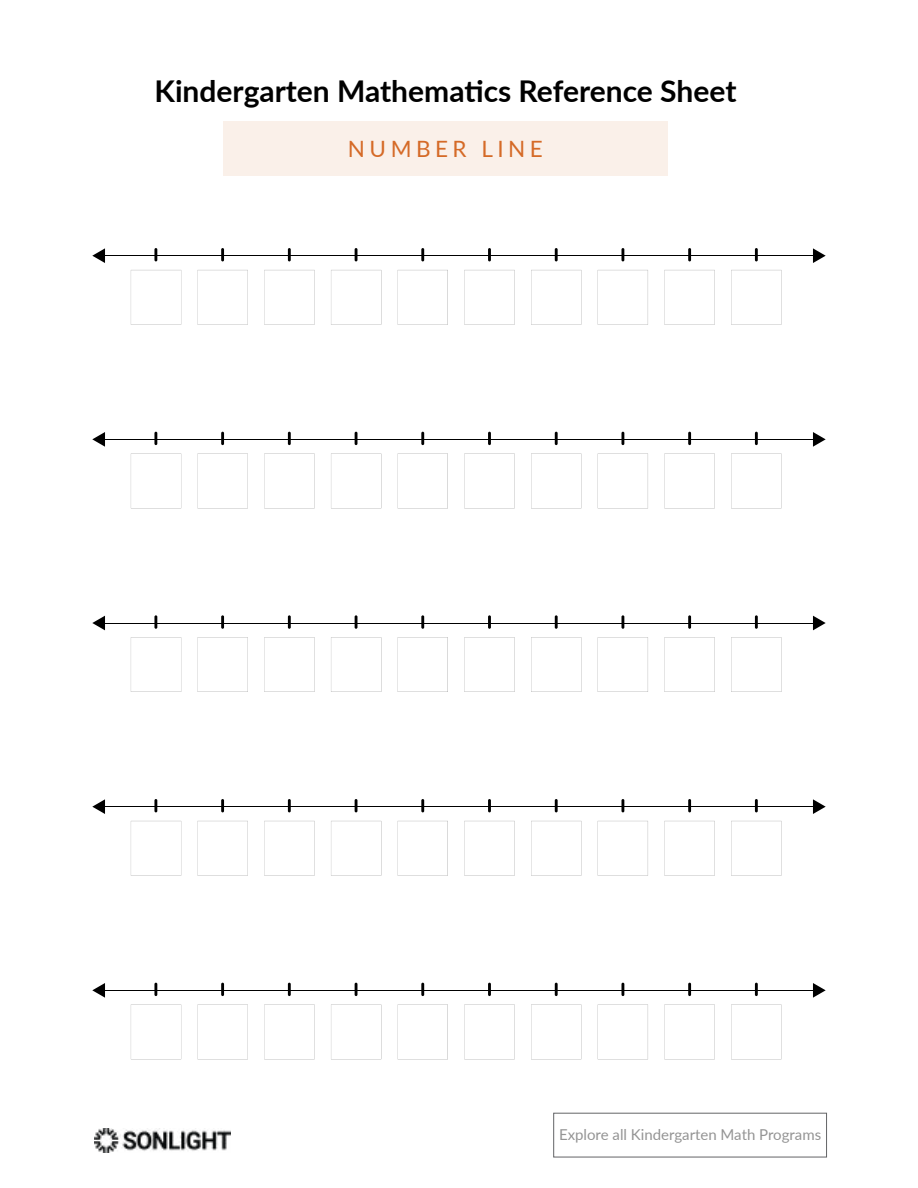
<style>
.page{position:relative;width:918px;height:1188px;background:#fff}
.page>*{position:absolute;margin:0;border:0;box-sizing:border-box;transform-origin:0 0}
.t1{font:700 30px "Lato";color:#000}
.t2{font:22.5px "Lato";letter-spacing:.2em;color:#d56a27}
.t3{font:15px "Lato";color:#949494}
</style>
<div class="page">
<img style="left:94px;top:1129px;width:137px;height:24px">
<div style="left:554px;top:1113px;width:273px;height:44px;border:1px solid #636466"></div>
<div style="left:223px;top:121px;width:445px;height:55px;background:#faf0e9"></div>
<hr style="left:103px;top:255px;width:712px;height:1px;background:#000">
<svg style="left:92px;top:248px;width:13px;height:15px"></svg>
<svg style="left:813px;top:248px;width:13px;height:15px"></svg>
<svg style="left:131px;top:270px;width:50px;height:55px"></svg>
<svg style="left:198px;top:270px;width:50px;height:55px"></svg>
<svg style="left:264px;top:270px;width:51px;height:55px"></svg>
<svg style="left:331px;top:270px;width:50px;height:55px"></svg>
<svg style="left:398px;top:270px;width:50px;height:55px"></svg>
<svg style="left:464px;top:270px;width:51px;height:55px"></svg>
<svg style="left:531px;top:270px;width:50px;height:55px"></svg>
<svg style="left:598px;top:270px;width:50px;height:55px"></svg>
<svg style="left:664px;top:270px;width:51px;height:55px"></svg>
<svg style="left:731px;top:270px;width:50px;height:55px"></svg>
<svg style="left:154px;top:248px;width:3px;height:13px"></svg>
<svg style="left:221px;top:248px;width:3px;height:13px"></svg>
<svg style="left:288px;top:248px;width:3px;height:13px"></svg>
<svg style="left:355px;top:248px;width:2px;height:13px"></svg>
<svg style="left:421px;top:248px;width:3px;height:13px"></svg>
<svg style="left:488px;top:248px;width:3px;height:13px"></svg>
<svg style="left:555px;top:248px;width:3px;height:13px"></svg>
<svg style="left:621px;top:248px;width:3px;height:13px"></svg>
<svg style="left:688px;top:248px;width:3px;height:13px"></svg>
<svg style="left:755px;top:248px;width:3px;height:13px"></svg>
<hr style="left:103px;top:439px;width:712px;height:1px;background:#000">
<svg style="left:92px;top:432px;width:13px;height:15px"></svg>
<svg style="left:813px;top:432px;width:13px;height:15px"></svg>
<svg style="left:247px;top:454px;width:1px;height:54px"></svg>
<svg style="left:264px;top:454px;width:51px;height:54px"></svg>
<svg style="left:331px;top:454px;width:1px;height:54px"></svg>
<svg style="left:447px;top:454px;width:1px;height:54px"></svg>
<svg style="left:464px;top:454px;width:51px;height:54px"></svg>
<svg style="left:531px;top:454px;width:1px;height:54px"></svg>
<svg style="left:647px;top:454px;width:1px;height:54px"></svg>
<svg style="left:664px;top:454px;width:51px;height:54px"></svg>
<svg style="left:731px;top:454px;width:1px;height:54px"></svg>
<svg style="left:154px;top:432px;width:3px;height:13px"></svg>
<svg style="left:221px;top:432px;width:3px;height:13px"></svg>
<svg style="left:288px;top:432px;width:3px;height:13px"></svg>
<svg style="left:355px;top:432px;width:2px;height:13px"></svg>
<svg style="left:421px;top:432px;width:3px;height:13px"></svg>
<svg style="left:488px;top:432px;width:3px;height:13px"></svg>
<svg style="left:555px;top:432px;width:3px;height:13px"></svg>
<svg style="left:621px;top:432px;width:3px;height:13px"></svg>
<svg style="left:688px;top:432px;width:3px;height:13px"></svg>
<svg style="left:755px;top:432px;width:3px;height:13px"></svg>
<hr style="left:103px;top:623px;width:712px;height:1px;background:#000">
<svg style="left:92px;top:616px;width:13px;height:14px"></svg>
<svg style="left:813px;top:616px;width:13px;height:14px"></svg>
<svg style="left:131px;top:637px;width:50px;height:55px"></svg>
<svg style="left:198px;top:637px;width:50px;height:55px"></svg>
<svg style="left:264px;top:637px;width:51px;height:55px"></svg>
<svg style="left:331px;top:637px;width:50px;height:55px"></svg>
<svg style="left:398px;top:637px;width:50px;height:55px"></svg>
<svg style="left:464px;top:637px;width:51px;height:55px"></svg>
<svg style="left:531px;top:637px;width:50px;height:55px"></svg>
<svg style="left:598px;top:637px;width:50px;height:55px"></svg>
<svg style="left:664px;top:637px;width:51px;height:55px"></svg>
<svg style="left:731px;top:637px;width:50px;height:55px"></svg>
<hr style="left:154px;top:615px;width:3px;height:14px;background:#000">
<hr style="left:221px;top:615px;width:3px;height:14px;background:#000">
<hr style="left:288px;top:615px;width:3px;height:14px;background:#000">
<svg style="left:355px;top:615px;width:2px;height:14px"></svg>
<hr style="left:421px;top:615px;width:3px;height:14px;background:#000">
<hr style="left:488px;top:615px;width:3px;height:14px;background:#000">
<hr style="left:555px;top:615px;width:3px;height:14px;background:#000">
<hr style="left:621px;top:615px;width:3px;height:14px;background:#000">
<hr style="left:688px;top:615px;width:3px;height:14px;background:#000">
<hr style="left:755px;top:615px;width:3px;height:14px;background:#000">
<hr style="left:103px;top:806px;width:712px;height:1px;background:#000">
<svg style="left:92px;top:799px;width:13px;height:15px"></svg>
<svg style="left:813px;top:799px;width:13px;height:15px"></svg>
<svg style="left:131px;top:821px;width:50px;height:55px"></svg>
<svg style="left:198px;top:821px;width:50px;height:55px"></svg>
<svg style="left:264px;top:821px;width:51px;height:55px"></svg>
<svg style="left:331px;top:821px;width:50px;height:55px"></svg>
<svg style="left:398px;top:821px;width:50px;height:55px"></svg>
<svg style="left:464px;top:821px;width:51px;height:55px"></svg>
<svg style="left:531px;top:821px;width:50px;height:55px"></svg>
<svg style="left:598px;top:821px;width:50px;height:55px"></svg>
<svg style="left:664px;top:821px;width:51px;height:55px"></svg>
<svg style="left:731px;top:821px;width:50px;height:55px"></svg>
<svg style="left:154px;top:799px;width:3px;height:13px"></svg>
<svg style="left:221px;top:799px;width:3px;height:13px"></svg>
<svg style="left:288px;top:799px;width:3px;height:13px"></svg>
<svg style="left:355px;top:799px;width:2px;height:13px"></svg>
<svg style="left:421px;top:799px;width:3px;height:13px"></svg>
<svg style="left:488px;top:799px;width:3px;height:13px"></svg>
<svg style="left:555px;top:799px;width:3px;height:13px"></svg>
<svg style="left:621px;top:799px;width:3px;height:13px"></svg>
<svg style="left:688px;top:799px;width:3px;height:13px"></svg>
<svg style="left:755px;top:799px;width:3px;height:13px"></svg>
<hr style="left:103px;top:990px;width:712px;height:1px;background:#000">
<svg style="left:92px;top:983px;width:13px;height:15px"></svg>
<svg style="left:813px;top:983px;width:13px;height:15px"></svg>
<svg style="left:247px;top:1005px;width:1px;height:54px"></svg>
<svg style="left:264px;top:1005px;width:51px;height:54px"></svg>
<svg style="left:331px;top:1005px;width:1px;height:54px"></svg>
<svg style="left:447px;top:1005px;width:1px;height:54px"></svg>
<svg style="left:464px;top:1005px;width:51px;height:54px"></svg>
<svg style="left:531px;top:1005px;width:1px;height:54px"></svg>
<svg style="left:647px;top:1005px;width:1px;height:54px"></svg>
<svg style="left:664px;top:1005px;width:51px;height:54px"></svg>
<svg style="left:731px;top:1005px;width:1px;height:54px"></svg>
<svg style="left:154px;top:983px;width:3px;height:13px"></svg>
<svg style="left:221px;top:983px;width:3px;height:13px"></svg>
<svg style="left:288px;top:983px;width:3px;height:13px"></svg>
<svg style="left:355px;top:983px;width:2px;height:13px"></svg>
<svg style="left:421px;top:983px;width:3px;height:13px"></svg>
<svg style="left:488px;top:983px;width:3px;height:13px"></svg>
<svg style="left:555px;top:983px;width:3px;height:13px"></svg>
<svg style="left:621px;top:983px;width:3px;height:13px"></svg>
<svg style="left:688px;top:983px;width:3px;height:13px"></svg>
<svg style="left:755px;top:983px;width:3px;height:13px"></svg>
<p class="t1" style="left:154px;top:69px;width:584px">Kindergarten Mathematics Reference Sheet</p>
<p class="t2" style="left:348px;top:133px;width:196px">NUMBER LINE</p>
<p class="t3" style="left:559px;top:1124px;width:264px">Explore all Kindergarten Math Programs</p>
</div>
